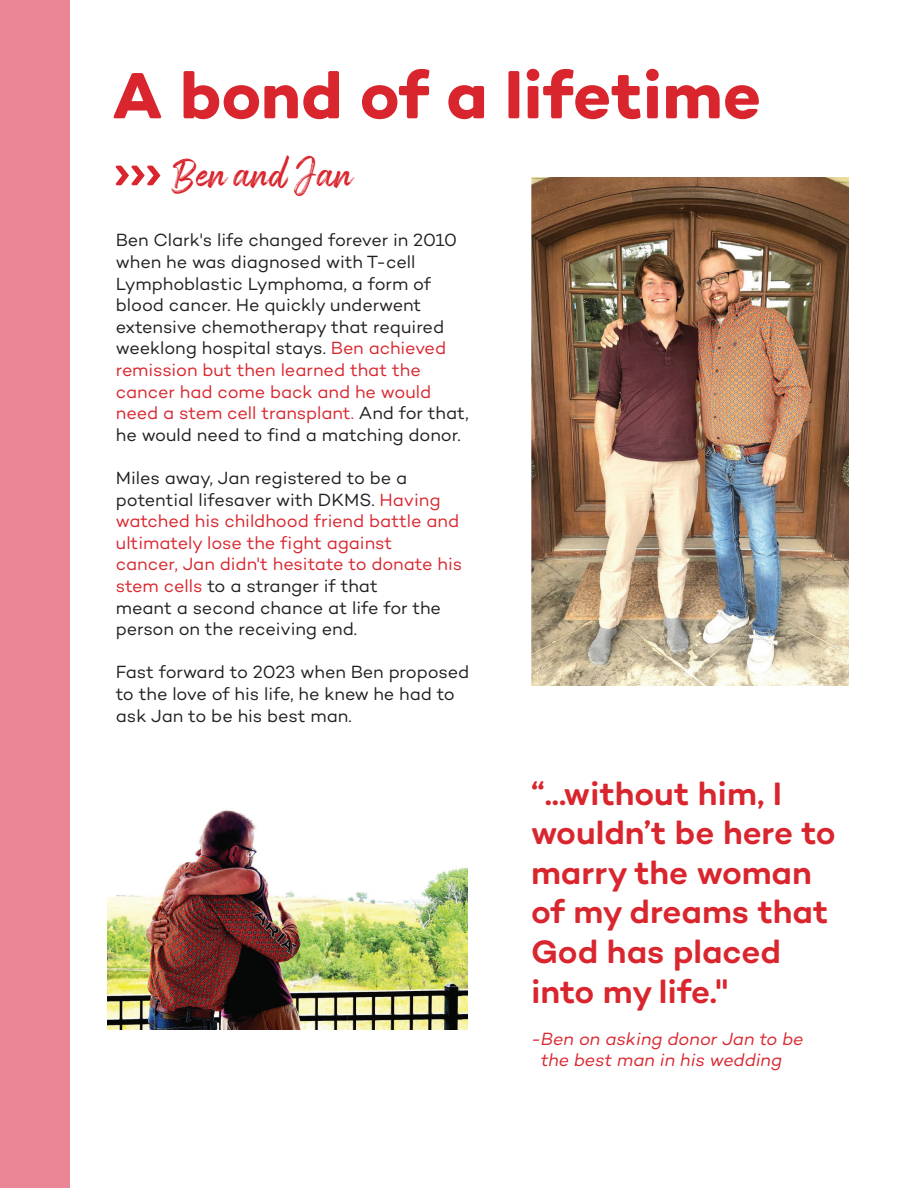
<style>
.page{position:relative;width:918px;height:1188px;background:#fff}
.page>*{position:absolute;margin:0;border:0;box-sizing:border-box;transform-origin:0 0}
.t1{font:700 66.6px "DKMS Custom";color:#d9262e}
.t2{font:38.25px "Arsilon";color:#d9262e}
.t3{font:500 33px/39.6px "DKMS Custom";color:#d9262e}
.t4{font:18px/21.6px "DKMS Custom";letter-spacing:-.005em;color:#231f20}
.t5{font:italic 18px/21.6px "DKMS Custom";color:#d9262e}
.s1{color:#d9262e}
</style>
<div class="page">
<div style="left:0;top:0;width:70px;height:1188px;background:#ea8596"></div>
<svg style="left:116px;top:166px;width:44px;height:19px"></svg>
<img style="left:531px;top:178px;width:317px;height:507px">
<img style="left:107px;top:810px;width:361px;height:220px">
<h1 class="t1" style="left:112px;top:53px;width:650px">A bond of a lifetime</h1>
<h2 class="t2" style="left:172px;top:150px;width:183px">Ben and Jan</h2>
<p class="t4" style="left:116px;top:229px;width:354px">Ben Clark's life changed forever in 2010 when he was diagnosed with T-cell Lymphoblastic Lymphoma, a form of blood cancer. He quickly underwent extensive chemotherapy that required weeklong hospital stays. <span class="s1">Ben achieved remission but then learned that the cancer had come back and he would need a stem cell transplant.</span> And for that, he would need to find a matching donor.</p>
<p class="t4" style="left:116px;top:467px;width:348px">Miles away, Jan registered to be a potential lifesaver with DKMS. <span class="s1">Having watched his childhood friend battle and ultimately lose the fight against<br>cancer, Jan didn't hesitate to donate his stem cells</span> to a stranger if that<br>meant a second chance at life for the person on the receiving end.</p>
<p class="t4" style="left:116px;top:661px;width:355px">Fast forward to 2023 when Ben proposed to the love of his life, he knew he had to ask Jan to be his best man.</p>
<h3 class="t3" style="left:531px;top:773px;width:306px">“...without him, I wouldn’t be here to marry the woman of my dreams that<br>God has placed into my life."</h3>
<p class="t5" style="left:541px;top:1028px;width:264px;text-indent:-10px">-Ben on asking donor Jan to be the best man in his wedding</p>
</div>
